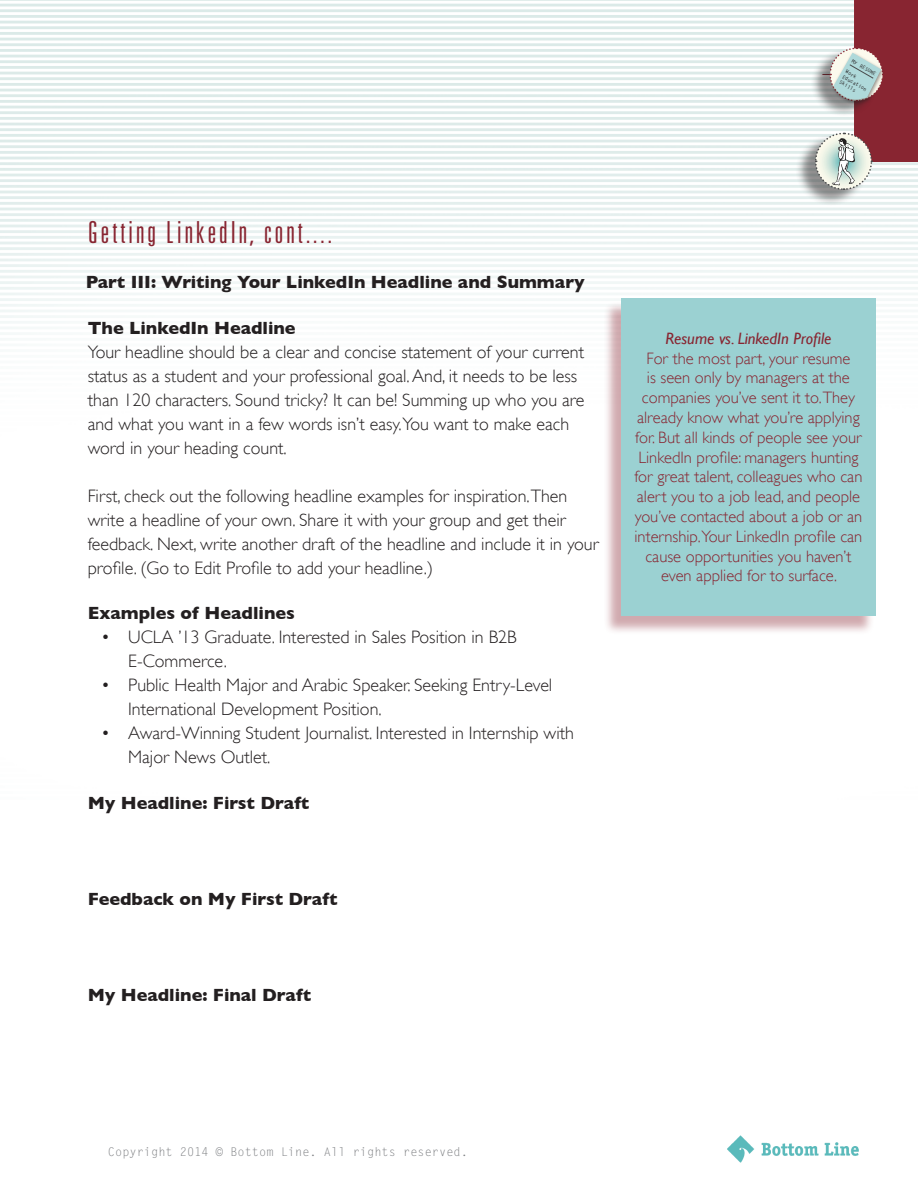
<style>
.page{position:relative;width:918px;height:1188px;background:#fff}
.page>*{position:absolute;margin:0;border:0;box-sizing:border-box;transform-origin:0 0}
.t1{font:300 ultra-condensed 30.3px "Univers";letter-spacing:.1em;color:#882531}
.body{font:300 18px/24px "Gill Sans";color:#231f20}
.body-2{font:700 18px "Gill Sans";color:#231f20}
.t2{font:300 16.5px/19.8px "Gill Sans";color:#882531;text-align:center}
.t3{font:italic 16.5px "Gill Sans";color:#882531}
.t4{font:12px "Letter Gothic Std";color:#7c7e81}
.t5{font:700 5.1px/6.1px "Letter Gothic Std";color:#231f20}
</style>
<div class="page">
<img style="left:728px;top:1135px;width:131px;height:28px">
<div style="left:855px;top:1px;width:62px;height:160px;background:#882531"></div>
<div style="left:854px;top:0;width:64px;height:162px;border:2px solid #882531"></div>
<hr style="left:856px;top:40px;width:1px;height:69px;background:#882531">
<div style="left:810px;top:49px;width:69px;height:68px;background:#231f20;opacity:.5"></div>
<div style="left:831px;top:51px;width:54px;height:54px;background:#231f20;opacity:.49"></div>
<svg style="left:829px;top:47px;width:55px;height:56px"></svg>
<div style="left:795px;top:133px;width:72px;height:73px;background:#231f20;opacity:.5"></div>
<svg style="left:814px;top:132px;width:59px;height:59px"></svg>
<div style="left:603px;top:301px;width:272px;height:334px;background:#882531;opacity:.39"></div>
<div style="left:621px;top:298px;width:255px;height:318px;background:#9bd1d2"></div>
<p class="t5" style="left:854px;top:58px;width:29px;rotate:30deg">My RESUME</p>
<p class="t5" style="left:847px;top:68px;width:29px;rotate:30deg">Work<br>Education<br>Skills</p>
<p class="t1" style="left:88px;top:216px;width:246px">Getting LinkedIn, cont....</p>
<p class="body-2" style="left:86px;top:272px;width:501px">Part III: Writing Your LinkedIn Headline and Summary</p>
<p class="body-2" style="left:88px;top:317px;width:209px">The LinkedIn Headline</p>
<p class="body" style="left:88px;top:339px;width:498px">Your headline should be a clear and concise statement of your current status as a student and your professional goal. And, it needs to be less than 120 characters. Sound tricky? It can be! Summing up who you are and what you want in a few words isn’t easy.You want to make each word in your heading count.</p>
<p class="body" style="left:88px;top:483px;width:512px">First, check out the following headline examples for inspiration.Then write a headline of your own. Share it with your group and get their feedback. Next, write another draft of the headline and include it in your profile. (Go to Edit Profile to add your headline.)</p>
<p class="body-2" style="left:88px;top:603px;width:209px">Examples of Headlines</p>
<p class="body" style="left:128px;top:625px;width:390px;text-indent:-27px">• UCLA ’13 Graduate. Interested in Sales Position in B2B<br>E-Commerce.</p>
<p class="body" style="left:128px;top:673px;width:426px;text-indent:-27px">• Public Health Major and Arabic Speaker. Seeking Entry-Level<br>International Development Position.</p>
<p class="body" style="left:128px;top:721px;width:447px;text-indent:-27px">• Award-Winning Student Journalist. Interested in Internship with<br>Major News Outlet.</p>
<p class="body-2" style="left:88px;top:792px;width:223px">My Headline: First Draft</p>
<p class="body-2" style="left:88px;top:888px;width:251px">Feedback on My First Draft</p>
<p class="body-2" style="left:88px;top:984px;width:225px">My Headline: Final Draft</p>
<p class="t3" style="left:665px;top:329px;width:167px">Resume vs. LinkedIn Profile</p>
<p class="t2" style="left:635px;top:347px;width:229px">For the most part, your resume<br>is seen only by managers at the companies you’ve sent it to.They already know what you’re applying for. But all kinds of people see your LinkedIn profile: managers hunting for great talent, colleagues who can alert you to a job lead, and people you’ve contacted about a job or an internship.Your LinkedIn profile can cause opportunities you haven’t even applied for to surface.</p>
<p class="t4" style="left:108px;top:1145px;width:362px">Copyright 2014 © Bottom Line. All rights reserved.</p>
</div>
